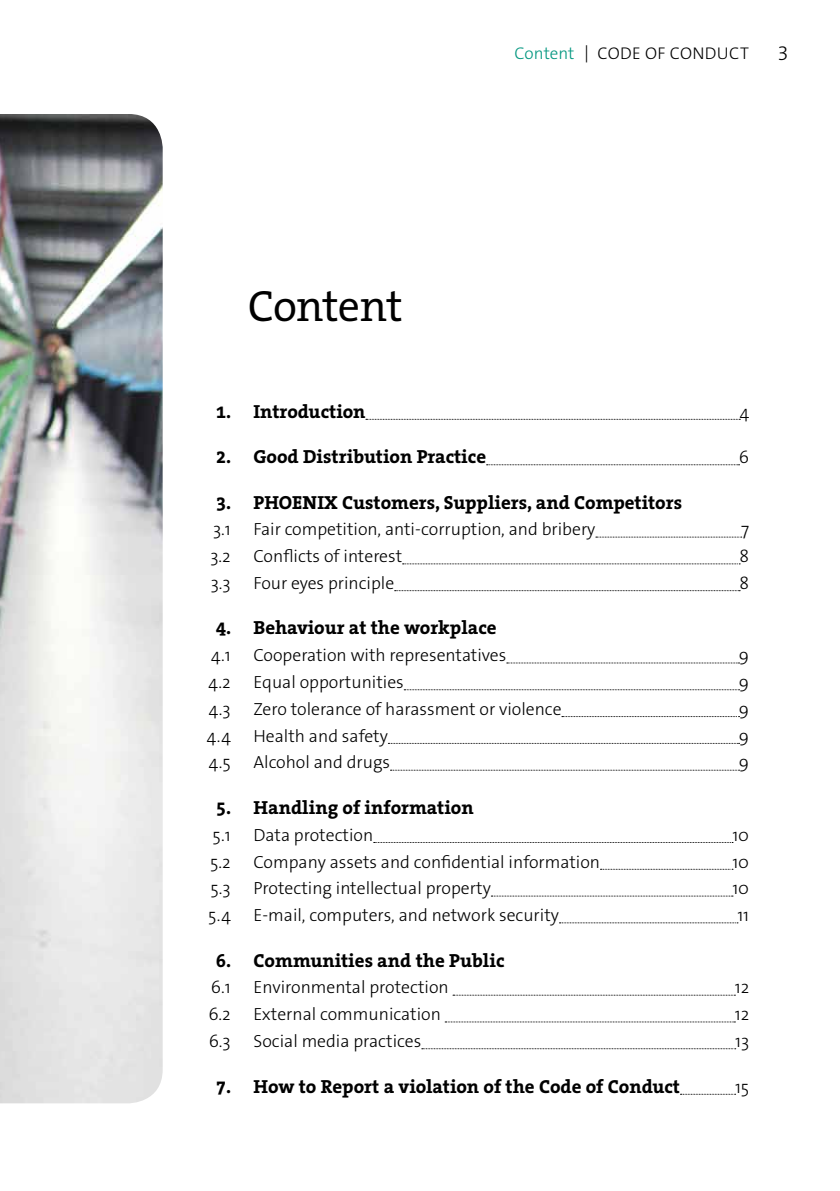
<style>
.page{position:relative;width:840px;height:1191px;background:#fff}
.page>*{position:absolute;margin:0;border:0;box-sizing:border-box;transform-origin:0 0}
.t1{font:44px "The Serif Office";letter-spacing:-.02em;color:#000}
.t2{font:300 20px "The Sans Os F";color:#000}
.t3{font:700 19px "The Serif Office";color:#000}
.t4{font:300 17.6px "The Sans Os F";color:#000}
.t5{font:300 17px "The Sans Os F";letter-spacing:.02em;color:#000}
.s1{color:#00967f}
</style>
<div class="page">
<svg style="left:366px;top:419px;width:374px;height:1px"></svg>
<svg style="left:486px;top:464px;width:253px;height:1px"></svg>
<svg style="left:595px;top:537px;width:146px;height:1px"></svg>
<svg style="left:402px;top:563px;width:337px;height:1px"></svg>
<svg style="left:394px;top:590px;width:345px;height:1px"></svg>
<svg style="left:506px;top:662px;width:233px;height:1px"></svg>
<svg style="left:404px;top:689px;width:335px;height:1px"></svg>
<svg style="left:561px;top:716px;width:178px;height:1px"></svg>
<svg style="left:388px;top:743px;width:351px;height:1px"></svg>
<svg style="left:390px;top:770px;width:349px;height:1px"></svg>
<svg style="left:373px;top:842px;width:359px;height:1px"></svg>
<svg style="left:600px;top:869px;width:132px;height:1px"></svg>
<svg style="left:491px;top:895px;width:241px;height:1px"></svg>
<svg style="left:559px;top:922px;width:178px;height:1px"></svg>
<svg style="left:452px;top:994px;width:283px;height:1px"></svg>
<svg style="left:445px;top:1021px;width:290px;height:1px"></svg>
<svg style="left:421px;top:1048px;width:314px;height:1px"></svg>
<svg style="left:680px;top:1094px;width:55px;height:1px"></svg>
<img style="left:0;top:114px;width:163px;height:989px">
<h1 class="t1" style="left:248px;top:278px;width:156px">Content</h1>
<p class="t5" style="left:514px;top:42px;width:236px"><span class="s1">Content</span> ↕Code of Conduct</p>
<p class="t2" style="left:777px;top:40px;width:12px">3</p>
<p class="t3" style="left:216px;top:399px;width:151px">1. Introduction</p>
<p class="t4" style="left:739px;top:400px;width:11px">4</p>
<p class="t3" style="left:216px;top:444px;width:272px">2. Good Distribution Practice</p>
<p class="t4" style="left:738px;top:446px;width:12px">6</p>
<p class="t3" style="left:216px;top:490px;width:77px">3. PHOEN</p>
<p class="t3" style="left:317px;top:490px;width:366px">IX Customers, Suppliers, and Competitors</p>
<p class="t4" style="left:213px;top:518px;width:383px">3.1 Fair competition, anti-corruption, and bribery</p>
<p class="t4" style="left:740px;top:518px;width:10px">7</p>
<p class="t4" style="left:210px;top:545px;width:22px">3.2</p>
<p class="t4" style="left:253px;top:545px;width:150px">Conflicts of interest</p>
<p class="t4" style="left:739px;top:545px;width:11px">8</p>
<p class="t4" style="left:211px;top:572px;width:185px">3.3 Four eyes principle</p>
<p class="t4" style="left:739px;top:572px;width:11px">8</p>
<p class="t3" style="left:216px;top:615px;width:282px">4. Behaviour at the workplace</p>
<p class="t4" style="left:211px;top:644px;width:21px">4.1</p>
<p class="t4" style="left:253px;top:644px;width:254px">Cooperation with representatives</p>
<p class="t4" style="left:738px;top:644px;width:12px">9</p>
<p class="t4" style="left:208px;top:671px;width:197px">4.2 Equal opportunities</p>
<p class="t4" style="left:738px;top:671px;width:12px">9</p>
<p class="t4" style="left:209px;top:697px;width:23px">4.3</p>
<p class="t4" style="left:253px;top:697px;width:309px">Zero tolerance of harassment or violence</p>
<p class="t4" style="left:738px;top:697px;width:12px">9</p>
<p class="t4" style="left:207px;top:724px;width:26px">4.4</p>
<p class="t4" style="left:253px;top:724px;width:136px">Health and safety</p>
<p class="t4" style="left:738px;top:724px;width:12px">9</p>
<p class="t4" style="left:209px;top:751px;width:24px">4.5</p>
<p class="t4" style="left:253px;top:751px;width:138px">Alcohol and drugs</p>
<p class="t4" style="left:738px;top:751px;width:12px">9</p>
<p class="t3" style="left:216px;top:795px;width:259px">5. Handling of information</p>
<p class="t4" style="left:212px;top:823px;width:162px">5.1 Data protection</p>
<p class="t4" style="left:732px;top:823px;width:18px">10</p>
<p class="t4" style="left:210px;top:850px;width:22px">5.2</p>
<p class="t4" style="left:253px;top:850px;width:348px">Company assets and confidential information</p>
<p class="t4" style="left:732px;top:850px;width:18px">10</p>
<p class="t4" style="left:210px;top:877px;width:22px">5.3</p>
<p class="t4" style="left:253px;top:877px;width:239px">Protecting intellectual property</p>
<p class="t4" style="left:732px;top:877px;width:18px">10</p>
<p class="t4" style="left:208px;top:904px;width:352px">5.4 E-mail, computers, and network security</p>
<p class="t4" style="left:737px;top:904px;width:13px">11</p>
<p class="t3" style="left:216px;top:948px;width:290px">6. Communities and the Public</p>
<p class="t4" style="left:211px;top:976px;width:239px">6.1 E nvironmental protection</p>
<p class="t4" style="left:734px;top:976px;width:16px">12</p>
<p class="t4" style="left:208px;top:1003px;width:234px">6.2 External communication</p>
<p class="t4" style="left:734px;top:1003px;width:16px">12</p>
<p class="t4" style="left:208px;top:1029px;width:24px">6.3</p>
<p class="t4" style="left:253px;top:1029px;width:169px">Social media practices</p>
<p class="t4" style="left:734px;top:1029px;width:16px">13</p>
<p class="t3" style="left:216px;top:1073px;width:465px">7. How to Report a violation of the Code of Conduct</p>
<p class="t4" style="left:734px;top:1075px;width:16px">15</p>
</div>
